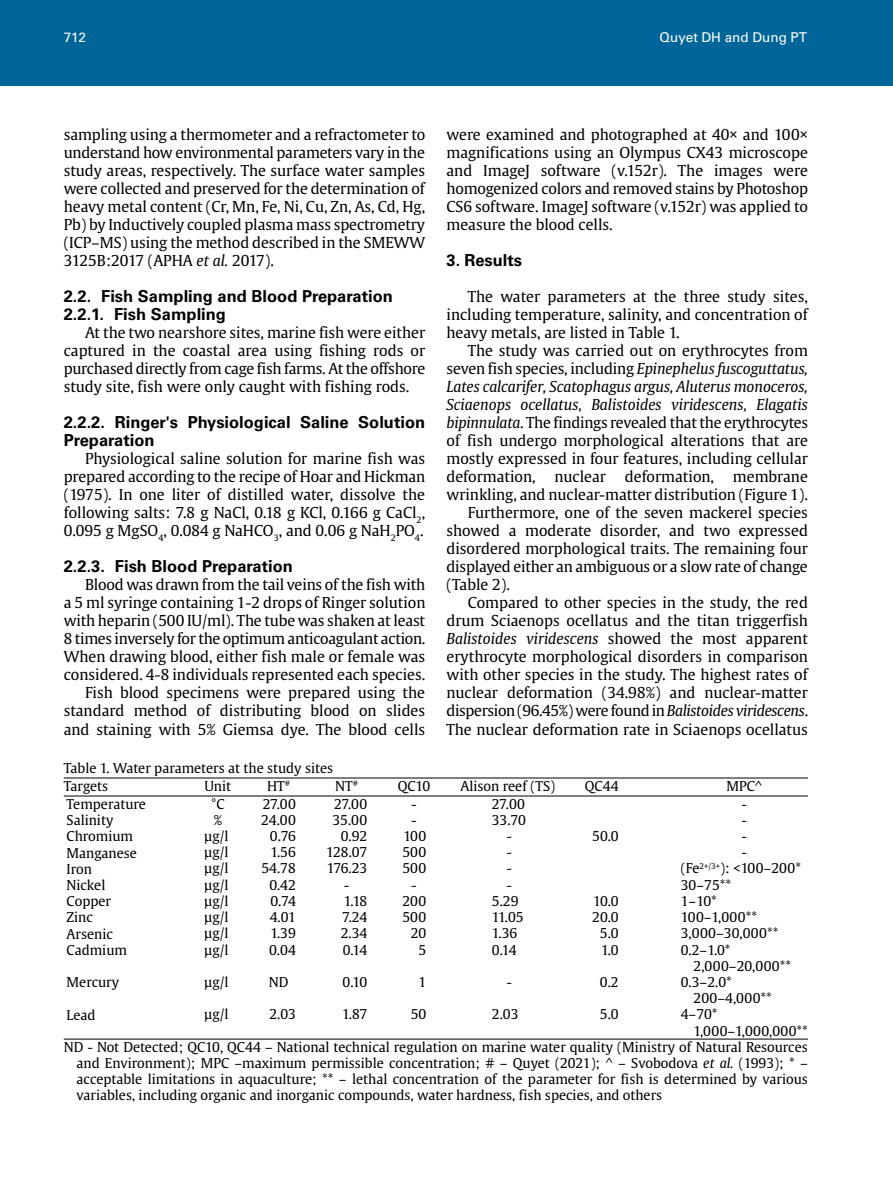
<style>
.page{position:relative;width:893px;height:1191px;background:#fff}
.page>*{position:absolute;margin:0;border:0;box-sizing:border-box;transform-origin:0 0}
.t1{font:700 16.5px/18px "Univers LT Std";color:#000}
.t2{font:15px/18px "Gulliver";color:#000;text-align:justify}
.t3{font:15px "Gulliver";letter-spacing:-.025em;color:#000}
.t4{font:italic 15px "Gulliver";color:#000}
.t5{font:13.5px/16.2px "Gulliver";color:#000;text-align:right}
.t6{font:13.5px "Univers LT Std";color:#fff}
.t7{font:13.5px "Gulliver";letter-spacing:.035em;color:#000}
.t8{font:7.8px "Gulliver";color:#000}
.s1{font-style:italic}
.s2{font-style:normal}
</style>
<div class="page">
<div style="left:0;top:0;width:893px;height:85px;background:#069"></div>
<hr style="left:64px;top:777px;width:744px;height:1px;background:#000">
<hr style="left:64px;top:795px;width:744px;height:1px;background:#000">
<hr style="left:64px;top:1038px;width:744px;height:1px;background:#000">
<p class="t6" style="left:64px;top:30px;width:24px">712</p>
<p class="t6" style="left:660px;top:30px;width:149px">Quyet DH and Dung PT</p>
<p class="t2" style="left:64px;top:126px;width:363px">sampling using a thermometer and a refractometer to understand how environmental parameters vary in the study areas, respectively. The surface water samples were collected and preserved for the determination of heavy metal content (Cr, Mn, Fe, Ni, Cu, Zn, As, Cd, Hg, Pb) by Inductively coupled plasma mass spectrometry (ICP–MS) using the method described in the SMEWW 3125B:2017 (APHA <span class="s1">et al.</span> 2017).</p>
<p class="t1" style="left:64px;top:288px;width:331px">2.2. Fish Sampling and Blood Preparation<br>2.2.1. Fish Sampling</p>
<p class="t2" style="left:64px;top:324px;width:363px;text-indent:21px">At the two nearshore sites, marine fish were either captured in the coastal area using fishing rods or purchased directly from cage fish farms. At the offshore study site, fish were only caught with fishing rods.</p>
<p class="t1" style="left:64px;top:414px;width:363px">2.2.2. Ringer's Physiological Saline Solution<br>Preparation</p>
<p class="t2" style="left:64px;top:450px;width:363px;text-indent:21px">Physiological saline solution for marine fish was prepared according to the recipe of Hoar and Hickman (1975). In one liter of distilled water, dissolve the following salts: 7.8 g NaCl, 0.18 g KCl, 0.166 g CaCl<sub>2</sub>, 0.095 g MgSO<sub>4</sub>, 0.084 g NaHCO<sub>3</sub>, and 0.06 g NaH<sub>2</sub>PO<sub>4</sub>.</p>
<p class="t1" style="left:64px;top:558px;width:231px">2.2.3. Fish Blood Preparation</p>
<p class="t2" style="left:64px;top:576px;width:363px;text-align:right">Blood was drawn from the tail veins of the fish with<br>a 5 ml syringe containing 1-2 drops of Ringer solution with heparin (500 IU/ml). The tube was shaken at least 8 times inversely for the optimum anticoagulant action.<br>When drawing blood, either fish male or female was considered. 4-8 individuals represented each species.<br>Fish blood specimens were prepared using the standard method of distributing blood on slides and staining with 5% Giemsa dye. The blood cells</p>
<p class="t5" style="left:64px;top:759px;width:271px">Table 1. Water parameters at the study sites</p>
<p class="t2" style="left:446px;top:126px;width:363px">were examined and photographed at 40× and 100× magnifications using an Olympus CX43 microscope and ImageJ software (v.152r). The images were homogenized colors and removed stains by Photoshop CS6 software. ImageJ software (v.152r) was applied to measure the blood cells.</p>
<p class="t1" style="left:446px;top:252px;width:77px">3. Results</p>
<p class="t2" style="left:446px;top:288px;width:363px;text-indent:21px">The water parameters at the three study sites, including temperature, salinity, and concentration of heavy metals, are listed in Table 1.</p>
<p class="t2" style="left:446px;top:342px;width:363px;text-indent:21px">The study was carried out on erythrocytes from seven fish species, including <span class="s1">Epinephelus fuscoguttatus, Lates calcarifer, Scatophagus argus, Aluterus monoceros, Sciaenops ocellatus, Balistoides viridescens, Elagatis bipinnulata</span>. The findings revealed that the erythrocytes of fish undergo morphological alterations that are mostly expressed in four features, including cellular deformation, nuclear deformation,</p>
<p class="t2" style="left:733px;top:468px;width:77px">membrane</p>
<p class="t2" style="left:446px;top:486px;width:363px">wrinkling, and nuclear-matter distribution (Figure 1).</p>
<p class="t2" style="left:468px;top:504px;width:342px">Furthermore, one of the seven mackerel species</p>
<p class="t2" style="left:446px;top:522px;width:363px">showed a moderate disorder, and two expressed</p>
<p class="t2" style="left:446px;top:540px;width:363px">disordered morphological traits. The remaining four</p>
<p class="t2" style="left:446px;top:558px;width:363px">displayed either an ambiguous or a slow rate of change</p>
<p class="t2" style="left:446px;top:576px;width:65px">(Table 2).</p>
<p class="t2" style="left:468px;top:594px;width:342px">Compared to other species in the study, the red</p>
<p class="t2" style="left:446px;top:612px;width:363px">drum Sciaenops ocellatus and the titan triggerfish</p>
<p class="t4" style="left:446px;top:630px;width:363px">Balistoides viridescens <span class="s2">showed the most apparent</span></p>
<p class="t2" style="left:446px;top:648px;width:363px">erythrocyte morphological disorders in comparison</p>
<p class="t2" style="left:446px;top:666px;width:363px">with other species in the study. The highest rates of</p>
<p class="t2" style="left:446px;top:684px;width:363px">nuclear deformation (34.98%) and nuclear-matter</p>
<p class="t3" style="left:446px;top:701px;width:363px">dispersion (96.45%) were found in <span class="s1">Balistoides viridescens</span>.</p>
<p class="t2" style="left:446px;top:720px;width:363px">The nuclear deformation rate in Sciaenops ocellatus</p>
<p class="t5" style="left:64px;top:777px;width:46px">Targets</p>
<p class="t5" style="left:205px;top:777px;width:28px">Unit</p>
<p class="t5" style="left:267px;top:777px;width:19px">HT</p>
<p class="t5" style="left:461px;top:777px;width:96px">Alison reef (TS)</p>
<p class="t5" style="left:726px;top:777px;width:37px">MPC^</p>
<p class="t8" style="left:285px;top:778px;width:7px">#</p>
<p class="t5" style="left:335px;top:777px;width:24px">NT<sup>#</sup></p>
<p class="t5" style="left:398px;top:777px;width:34px">QC10</p>
<p class="t5" style="left:585px;top:777px;width:35px">QC44</p>
<p class="t5" style="left:67px;top:796px;width:81px;text-align:left">Temperature<br>Salinity<br>Chromium<br>Manganese<br>Iron<br>Nickel<br>Copper<br>Zinc<br>Arsenic<br>Cadmium</p>
<p class="t5" style="left:67px;top:974px;width:54px">Mercury</p>
<p class="t5" style="left:67px;top:1006px;width:30px">Lead</p>
<p class="t5" style="left:205px;top:795px;width:25px;text-align:center">°C % µg/l µg/l µg/l µg/l µg/l µg/l µg/l µg/l</p>
<p class="t5" style="left:205px;top:973px;width:25px">µg/l</p>
<p class="t5" style="left:205px;top:1006px;width:25px">µg/l</p>
<p class="t5" style="left:261px;top:795px;width:36px">27.00<br>24.00<br>0.76<br>1.56<br>54.78<br>0.42<br>0.74<br>4.01<br>1.39<br>0.04</p>
<p class="t5" style="left:269px;top:973px;width:21px">ND</p>
<p class="t5" style="left:269px;top:1006px;width:28px">2.03</p>
<p class="t5" style="left:334px;top:795px;width:35px">27.00</p>
<p class="t5" style="left:333px;top:811px;width:36px">35.00</p>
<p class="t5" style="left:341px;top:828px;width:28px">0.92</p>
<p class="t5" style="left:326px;top:844px;width:43px">128.07</p>
<p class="t5" style="left:327px;top:860px;width:42px">176.23</p>
<p class="t5" style="left:344px;top:876px;width:7px">-</p>
<p class="t5" style="left:344px;top:892px;width:25px">1.18</p>
<p class="t5" style="left:342px;top:909px;width:27px">7.24</p>
<p class="t5" style="left:341px;top:925px;width:28px">2.34</p>
<p class="t5" style="left:343px;top:941px;width:26px">0.14</p>
<p class="t5" style="left:343px;top:973px;width:26px">0.10</p>
<p class="t5" style="left:342px;top:1006px;width:27px">1.87</p>
<p class="t5" style="left:411px;top:795px;width:7px">-</p>
<p class="t5" style="left:411px;top:811px;width:7px">-</p>
<p class="t5" style="left:403px;top:828px;width:24px">100</p>
<p class="t5" style="left:402px;top:844px;width:25px">500</p>
<p class="t5" style="left:402px;top:860px;width:25px">500</p>
<p class="t5" style="left:411px;top:876px;width:7px">-</p>
<p class="t5" style="left:402px;top:892px;width:25px">200</p>
<p class="t5" style="left:402px;top:909px;width:25px">500</p>
<p class="t5" style="left:411px;top:925px;width:17px">20</p>
<p class="t5" style="left:419px;top:941px;width:9px">5</p>
<p class="t5" style="left:419px;top:973px;width:9px">1</p>
<p class="t5" style="left:411px;top:1006px;width:17px">50</p>
<p class="t5" style="left:492px;top:795px;width:35px">27.00</p>
<p class="t5" style="left:492px;top:811px;width:35px">33.70</p>
<p class="t5" style="left:506px;top:828px;width:7px">-</p>
<p class="t5" style="left:506px;top:844px;width:7px">-</p>
<p class="t5" style="left:506px;top:860px;width:7px">-</p>
<p class="t5" style="left:506px;top:876px;width:7px">-</p>
<p class="t5" style="left:492px;top:892px;width:28px">5.29</p>
<p class="t5" style="left:492px;top:909px;width:33px">11.05</p>
<p class="t5" style="left:492px;top:925px;width:27px">1.36</p>
<p class="t5" style="left:492px;top:941px;width:26px">0.14</p>
<p class="t5" style="left:506px;top:973px;width:7px">-</p>
<p class="t5" style="left:492px;top:1006px;width:28px">2.03</p>
<p class="t5" style="left:592px;top:828px;width:28px">50.0</p>
<p class="t5" style="left:592px;top:892px;width:28px">10.0<br>20.0<br>5.0<br>1.0</p>
<p class="t5" style="left:600px;top:973px;width:20px">0.2</p>
<p class="t5" style="left:600px;top:1006px;width:20px">5.0</p>
<p class="t5" style="left:742px;top:795px;width:7px">-</p>
<p class="t5" style="left:742px;top:811px;width:7px">-</p>
<p class="t5" style="left:742px;top:828px;width:7px">-</p>
<p class="t5" style="left:742px;top:844px;width:7px">-</p>
<p class="t5" style="left:681px;top:860px;width:122px">(Fe<sup>2+/3+</sup>): &lt;100–200*</p>
<p class="t5" style="left:681px;top:876px;width:52px">30–75**</p>
<p class="t5" style="left:681px;top:892px;width:38px">1–10*</p>
<p class="t5" style="left:681px;top:909px;width:78px">100–1,000**</p>
<p class="t5" style="left:681px;top:925px;width:99px">3,000–30,000**</p>
<p class="t5" style="left:681px;top:941px;width:51px">0.2–1.0*</p>
<p class="t5" style="left:694px;top:957px;width:99px">2,000–20,000**</p>
<p class="t5" style="left:681px;top:973px;width:53px">0.3–2.0*</p>
<p class="t5" style="left:694px;top:990px;width:80px">200–4,000**</p>
<p class="t5" style="left:681px;top:1006px;width:38px">4–70*</p>
<p class="t7" style="left:694px;top:1022px;width:116px">1,000–1,000,000**</p>
<p class="t5" style="left:77px;top:1038px;width:733px;text-align:justify;text-indent:-13px">ND - Not Detected; QC10, QC44 – National technical regulation on marine water quality (Ministry of Natural Resources and Environment); MPC –maximum permissible concentration; # – Quyet (2021); ^ – Svobodova <span class="s1">et al.</span> (1993); * – acceptable limitations in aquaculture; ** – lethal concentration of the parameter for fish is determined by various variables, including organic and inorganic compounds, water hardness, fish species, and others</p>
</div>
